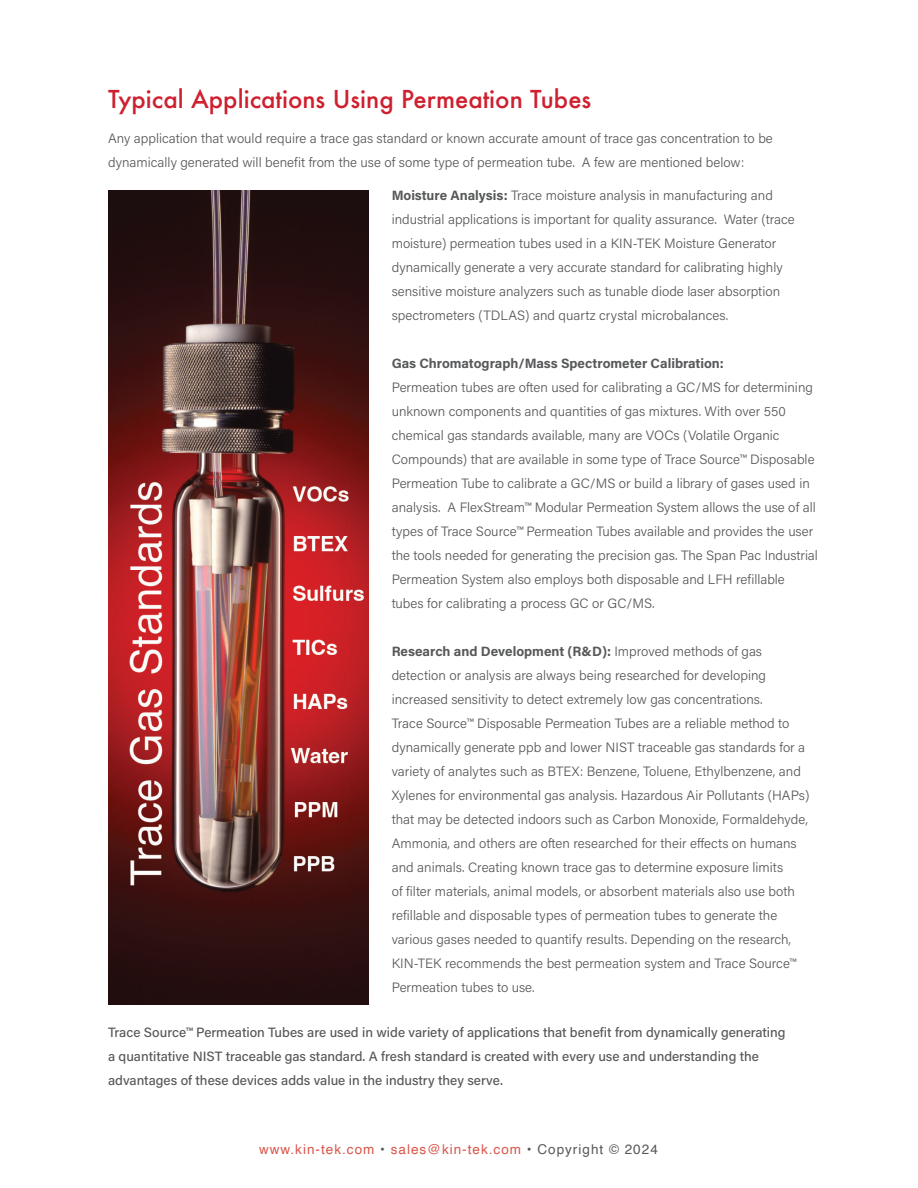
<style>
.page{position:relative;width:918px;height:1188px;background:#fff}
.page>*{position:absolute;margin:0;border:0;box-sizing:border-box;transform-origin:0 0}
.t1{font:500 24px "Futura";color:#cf202f}
.t2{font:300 13.5px/24px "Acumin Pro";color:#57585a}
.t3{font:500 13.5px/24px "Acumin Pro";color:#57585a}
.t4{font:13.5px "Helvetica";letter-spacing:.075em;color:#d8564a}
.t5{font:700 13.5px "Acumin Pro";color:#57585a}
.s1{font-weight:700}
.s2{color:#57585a}
</style>
<div class="page">
<img style="left:108px;top:190px;width:260px;height:814px">
<h1 class="t1" style="left:108px;top:83px;width:485px">Typical Applications Using Permeation Tubes</h1>
<p class="t2" style="left:108px;top:126px;width:666px">Any application that would require a trace gas standard or known accurate amount of trace gas concentration to be dynamically generated will benefit from the use of some type of permeation tube. A few are mentioned below:</p>
<p class="t2" style="left:392px;top:183px;width:405px"><span class="s1">Moisture Analysis:</span> Trace moisture analysis in manufacturing and industrial applications is important for quality assurance. Water (trace moisture) permeation tubes used in a KIN-TEK Moisture Generator dynamically generate a very accurate standard for calibrating highly sensitive moisture analyzers such as tunable diode laser absorption spectrometers (TDLAS) and quartz crystal microbalances.</p>
<p class="t5" style="left:392px;top:354px;width:334px">Gas Chromatograph/Mass Spectrometer Calibration:</p>
<p class="t2" style="left:392px;top:375px;width:428px">Permeation tubes are often used for calibrating a GC/MS for determining unknown components and quantities of gas mixtures. With over 550 chemical gas standards available, many are VOCs (Volatile Organic Compounds) that are available in some type of Trace Source™ Disposable Permeation Tube to calibrate a GC/MS or build a library of gases used in analysis. A FlexStream™ Modular Permeation System allows the use of all types of Trace Source™ Permeation Tubes available and provides the user the tools needed for generating the precision gas. The Span Pac Industrial Permeation System also employs both disposable and LFH refillable tubes for calibrating a process GC or GC/MS.</p>
<p class="t2" style="left:392px;top:639px;width:419px"><span class="s1">Research and Development (R&amp;D):</span> Improved methods of gas detection or analysis are always being researched for developing increased sensitivity to detect extremely low gas concentrations.<br>Trace Source™ Disposable Permeation Tubes are a reliable method to dynamically generate ppb and lower NIST traceable gas standards for a variety of analytes such as BTEX: Benzene, Toluene, Ethylbenzene, and Xylenes for environmental gas analysis. Hazardous Air Pollutants (HAPs) that may be detected indoors such as Carbon Monoxide, Formaldehyde, Ammonia, and others are often researched for their effects on humans and animals. Creating known trace gas to determine exposure limits<br>of filter materials, animal models, or absorbent materials also use both refillable and disposable types of permeation tubes to generate the various gases needed to quantify results. Depending on the research, KIN-TEK recommends the best permeation system and Trace Source™ Permeation tubes to use.</p>
<p class="t3" style="left:108px;top:1020px;width:679px">Trace Source™ Permeation Tubes are used in wide variety of applications that benefit from dynamically generating a quantitative NIST traceable gas standard. A fresh standard is created with every use and understanding the advantages of these devices adds value in the industry they serve.</p>
<p class="t4" style="left:259px;top:1139px;width:400px">www.kin-tek.com <span class="s2">•</span> sales@kin-tek.com <span class="s2">• Copyright © 2024</span></p>
</div>
